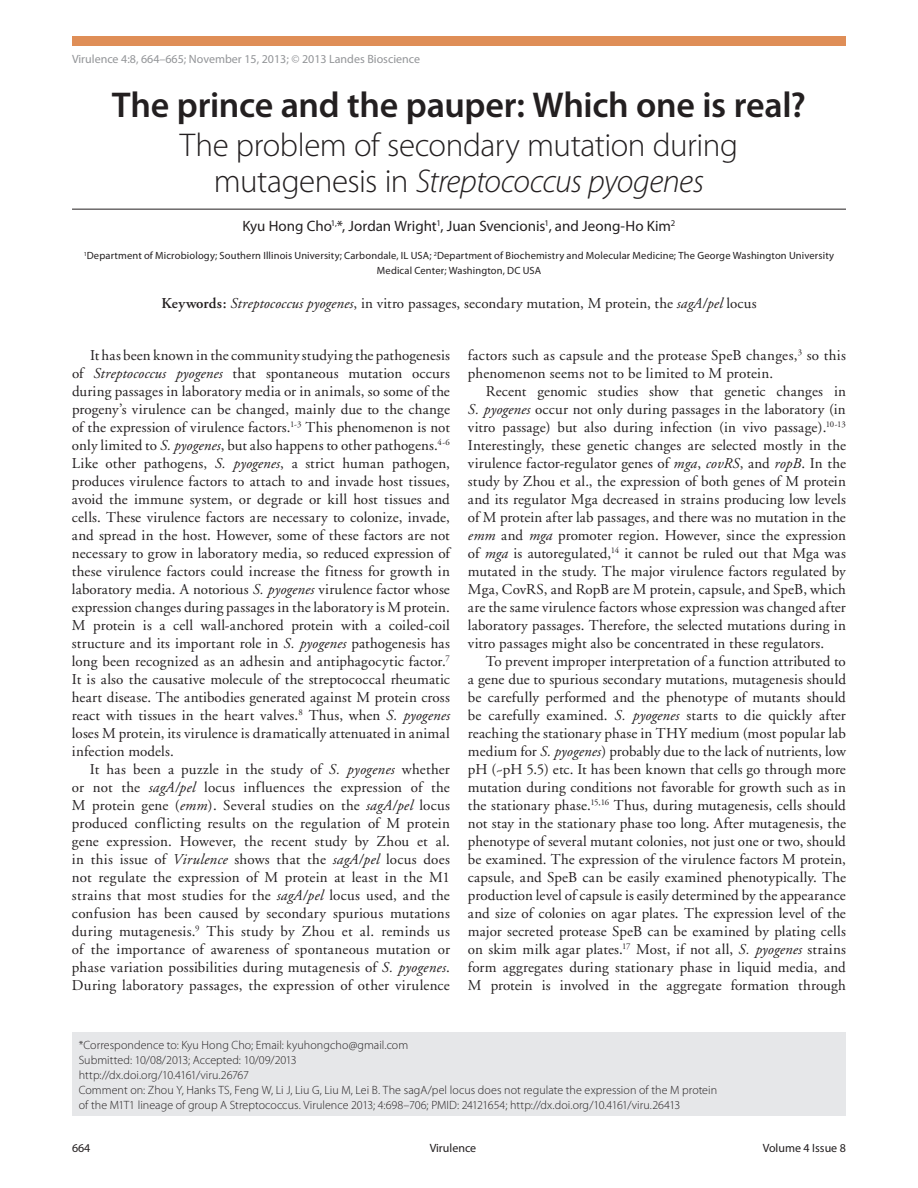
<style>
.page{position:relative;width:918px;height:1188px;background:#fff}
.page>*{position:absolute;margin:0;border:0;box-sizing:border-box;transform-origin:0 0}
.t1{font:600 36px "Myriad Pro";letter-spacing:-.01em;color:#231f20}
.t2{font:300 33px/36px "Myriad Pro";letter-spacing:-.01em;color:#231f20;text-align:center}
.t3{font:15px/18px "Adobe Garamond";letter-spacing:.01em;color:#231f20;text-align:justify}
.t4{font:15px "Myriad Pro";color:#231f20}
.t5{font:300 12px/15px "Myriad Pro";letter-spacing:.005em;color:#231f20}
.t6{font:12px "Myriad Pro";color:#939598}
.t7{font:12px "Myriad Pro";color:#231f20}
.t8{font:10.5px/15px "Myriad Pro";letter-spacing:.015em;color:#231f20;text-align:center}
.s1{font-style:italic}
.s2{font-weight:600}
</style>
<div class="page">
<div style="left:72px;top:36px;width:774px;height:10px;background:#df8e57"></div>
<div style="left:72px;top:1033px;width:774px;height:83px;background:#e6e7e9"></div>
<hr style="left:72px;top:209px;width:774px;height:1px;background:#231f20">
<p class="t6" style="left:72px;top:52px;width:350px">Virulence 4:8, 664–665; November 15, 2013; © 2013 Landes Bioscience</p>
<h1 class="t1" style="left:112px;top:82px;width:696px">The prince and the pauper: Which one is real?</h1>
<h2 class="t2" style="left:180px;top:126px;width:559px">The problem of secondary mutation during mutagenesis in <span class="s1">Streptococcus pyogenes</span></h2>
<p class="t4" style="left:243px;top:216px;width:434px">Kyu Hong Cho<sup>1,</sup>*, Jordan Wright<sup>1</sup>, Juan Svencionis<sup>1</sup>, and Jeong-Ho Kim<sup>2</sup></p>
<p class="t8" style="left:84px;top:248px;width:752px"><sup>1</sup>Department of Microbiology; Southern Illinois University; Carbondale, IL USA; <sup>2</sup>Department of Biochemistry and Molecular Medicine; The George Washington University<br>Medical Center; Washington, DC USA</p>
<p class="t3" style="left:161px;top:295px;width:597px"><span class="s2">Keywords:</span> <span class="s1">Streptococcus pyogenes</span>, in vitro passages, secondary mutation, M protein, the <span class="s1">sagA/pel</span> locus</p>
<p class="t3" style="left:72px;top:347px;width:380px;text-indent:18px">It has been known in the community studying the pathogenesis of <span class="s1">Streptococcus pyogenes</span> that spontaneous mutation occurs during passages in laboratory media or in animals, so some of the progeny’s virulence can be changed, mainly due to the change of the expression of virulence factors.<sup>1-3</sup> This phenomenon is not only limited to <span class="s1">S. pyogenes</span>, but also happens to other pathogens.<sup>4-6<br></sup>Like other pathogens, <span class="s1">S. pyogenes</span>, a strict human pathogen, produces virulence factors to attach to and invade host tissues, avoid the immune system, or degrade or kill host tissues and cells. These virulence factors are necessary to colonize, invade, and spread in the host. However, some of these factors are not necessary to grow in laboratory media, so reduced expression of these virulence factors could increase the fitness for growth in laboratory media. A notorious <span class="s1">S. pyogenes</span> virulence factor whose expression changes during passages in the laboratory is M protein.<br>M protein is a cell wall-anchored protein with a coiled-coil structure and its important role in <span class="s1">S. pyogenes</span> pathogenesis has long been recognized as an adhesin and antiphagocytic factor.<sup>7<br></sup>It is also the causative molecule of the streptococcal rheumatic heart disease. The antibodies generated against M protein cross react with tissues in the heart valves.<sup>8</sup> Thus, when <span class="s1">S. pyogenes </span>loses M protein, its virulence is dramatically attenuated in animal infection models.</p>
<p class="t3" style="left:72px;top:761px;width:380px;text-indent:18px">It has been a puzzle in the study of <span class="s1">S. pyogenes</span> whether or not the <span class="s1">sagA/pel</span> locus influences the expression of the M protein gene (<span class="s1">emm</span>). Several studies on the <span class="s1">sagA/pel</span> locus produced conflicting results on the regulation of M protein gene expression. However, the recent study by Zhou et al. in this issue of <span class="s1">Virulence</span> shows that the <span class="s1">sagA/pel</span> locus does not regulate the expression of M protein at least in the M1 strains that most studies for the <span class="s1">sagA/pel</span> locus used, and the confusion has been caused by secondary spurious mutations during mutagenesis.<sup>9</sup> This study by Zhou et al. reminds us of the importance of awareness of spontaneous mutation or phase variation possibilities during mutagenesis of <span class="s1">S. pyogenes</span>.<br>During laboratory passages, the expression of other virulence</p>
<p class="t3" style="left:468px;top:347px;width:379px">factors such as capsule and the protease SpeB changes,<sup>3</sup> so this phenomenon seems not to be limited to M protein.</p>
<p class="t3" style="left:468px;top:383px;width:380px;text-indent:18px">Recent genomic studies show that genetic changes in <span class="s1">S. pyogenes</span> occur not only during passages in the laboratory (in vitro passage) but also during infection (in vivo passage).<sup>10-13<br></sup>Interestingly, these genetic changes are selected mostly in the virulence factor-regulator genes of <span class="s1">mga</span>, <span class="s1">covRS</span>, and <span class="s1">ropB</span>. In the study by Zhou et al., the expression of both genes of M protein and its regulator Mga decreased in strains producing low levels of M protein after lab passages, and there was no mutation in the <span class="s1">emm</span> and <span class="s1">mga</span> promoter region. However, since the expression of <span class="s1">mga</span> is autoregulated,<sup>14</sup> it cannot be ruled out that Mga was mutated in the study. The major virulence factors regulated by Mga, CovRS, and RopB are M protein, capsule, and SpeB, which are the same virulence factors whose expression was changed after laboratory passages. Therefore, the selected mutations during in vitro passages might also be concentrated in these regulators.</p>
<p class="t3" style="left:468px;top:653px;width:380px;text-indent:18px">To prevent improper interpretation of a function attributed to a gene due to spurious secondary mutations, mutagenesis should be carefully performed and the phenotype of mutants should be carefully examined. <span class="s1">S. pyogenes</span> starts to die quickly after reaching the stationary phase in THY medium (most popular lab medium for <span class="s1">S. pyogenes</span>) probably due to the lack of nutrients, low pH (~pH 5.5) etc. It has been known that cells go through more mutation during conditions not favorable for growth such as in the stationary phase.<sup>15,16</sup> Thus, during mutagenesis, cells should not stay in the stationary phase too long. After mutagenesis, the phenotype of several mutant colonies, not just one or two, should be examined. The expression of the virulence factors M protein, capsule, and SpeB can be easily examined phenotypically. The production level of capsule is easily determined by the appearance and size of colonies on agar plates. The expression level of the major secreted protease SpeB can be examined by plating cells on skim milk agar plates.<sup>17</sup> Most, if not all, <span class="s1">S. pyogenes</span> strains form aggregates during stationary phase in liquid media, and M protein is involved in the aggregate formation through</p>
<p class="t5" style="left:79px;top:1037px;width:640px">*Correspondence to: Kyu Hong Cho; Email: kyuhongcho@gmail.com<br>Submitted: 10/08/2013; Accepted: 10/09/2013<br>http://dx.doi.org/10.4161/viru.26767<br>Comment on: Zhou Y, Hanks TS, Feng W, Li J, Liu G, Liu M, Lei B. The sagA/pel locus does not regulate the expression of the M protein of the M1T1 lineage of group A Streptococcus. Virulence 2013; 4:698–706; PMID: 24121654; http://dx.doi.org/10.4161/viru.26413</p>
<p class="t7" style="left:72px;top:1141px;width:20px">664</p>
<p class="t7" style="left:430px;top:1141px;width:48px">Virulence</p>
<p class="t7" style="left:763px;top:1141px;width:85px">Volume 4 Issue 8</p>
</div>
